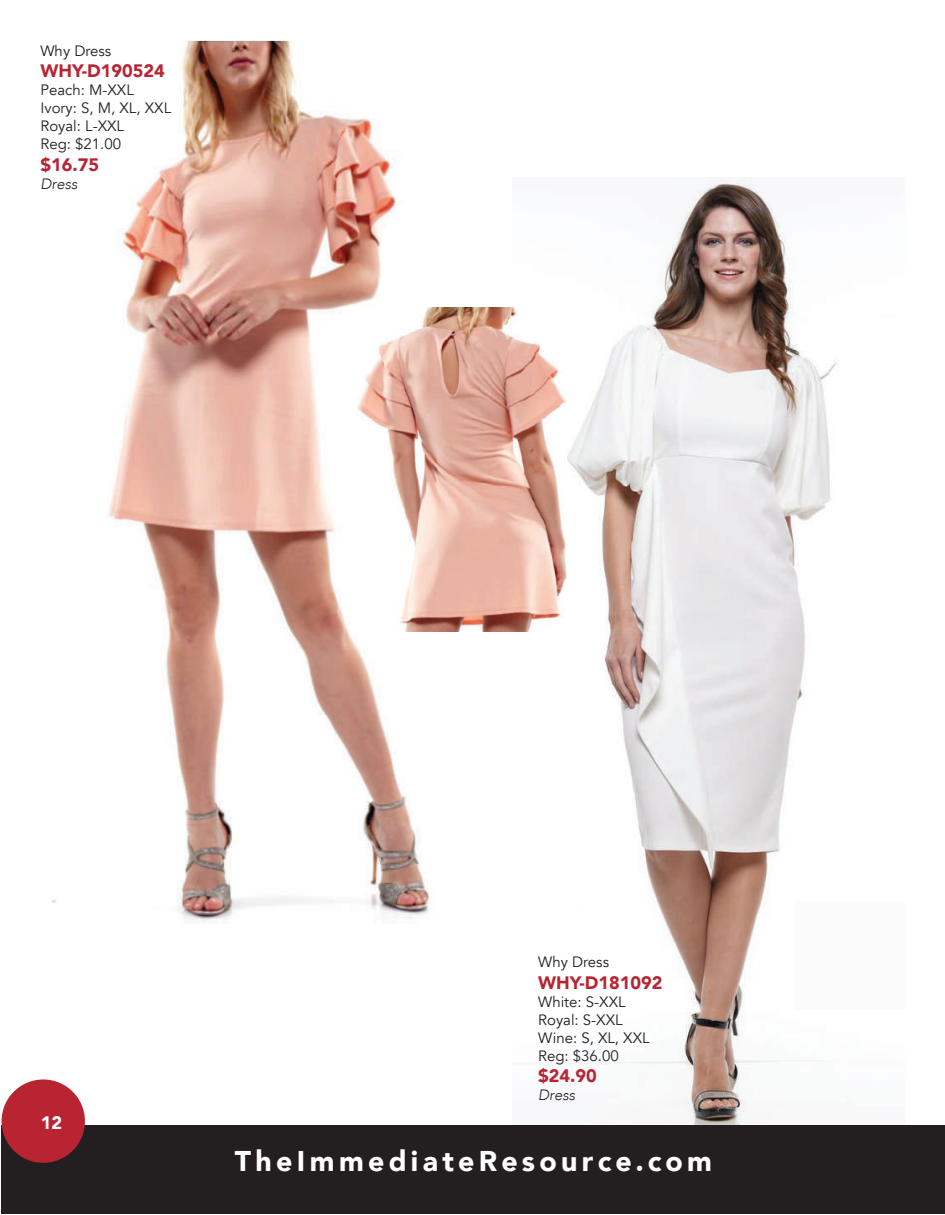
<style>
.page{position:relative;width:945px;height:1215px;background:#fff}
.page>*{position:absolute;margin:0;border:0;box-sizing:border-box;transform-origin:0 0}
.t1{font:900 28.5px "Avenir";letter-spacing:.15em;color:#fff}
.t2{font:900 18px "Avenir";color:#b92433}
.t3{font:900 18px "Avenir";color:#fff}
.t4{font:15px/18px "Avenir";color:#231f20}
.t5{font:italic 300 15px "Avenir";color:#231f20}
</style>
<div class="page">
<img style="left:512px;top:178px;width:325px;height:947px">
<img style="left:51px;top:40px;width:456px;height:883px">
<img style="left:350px;top:307px;width:217px;height:324px">
<div style="left:795px;top:901px;width:109px;height:109px;background:#fbfbfc"></div>
<div style="left:932px;top:1125px;width:13px;height:89px;background:#231f20"></div>
<div style="left:1px;top:1125px;width:932px;height:89px;background:#231f20"></div>
<div style="left:2px;top:1079px;width:83px;height:84px;background:#b92433;border-radius:50%"></div>
<p class="t4" style="left:40px;top:42px;width:72px">Why Dress</p>
<p class="t2" style="left:40px;top:55px;width:126px">WHY-D190524</p>
<p class="t4" style="left:40px;top:81px;width:132px">Peach: M-XXL<br>Ivory: S, M, XL, XXL<br>Royal: L-XXL<br>Reg: $21.00</p>
<p class="t2" style="left:40px;top:149px;width:60px">$16.75</p>
<p class="t5" style="left:40px;top:175px;width:38px">Dress</p>
<p class="t3" style="left:41px;top:1107px;width:23px">12</p>
<p class="t4" style="left:538px;top:953px;width:72px">Why Dress</p>
<p class="t2" style="left:538px;top:967px;width:126px">WHY-D181092</p>
<p class="t4" style="left:538px;top:993px;width:113px">White: S-XXL<br>Royal: S-XXL<br>Wine: S, XL, XXL<br>Reg: $36.00</p>
<p class="t2" style="left:538px;top:1061px;width:60px">$24.90</p>
<p class="t5" style="left:538px;top:1086px;width:38px">Dress</p>
<h1 class="t1" style="left:235px;top:1137px;width:479px">TheImmediateResource.com</h1>
</div>
